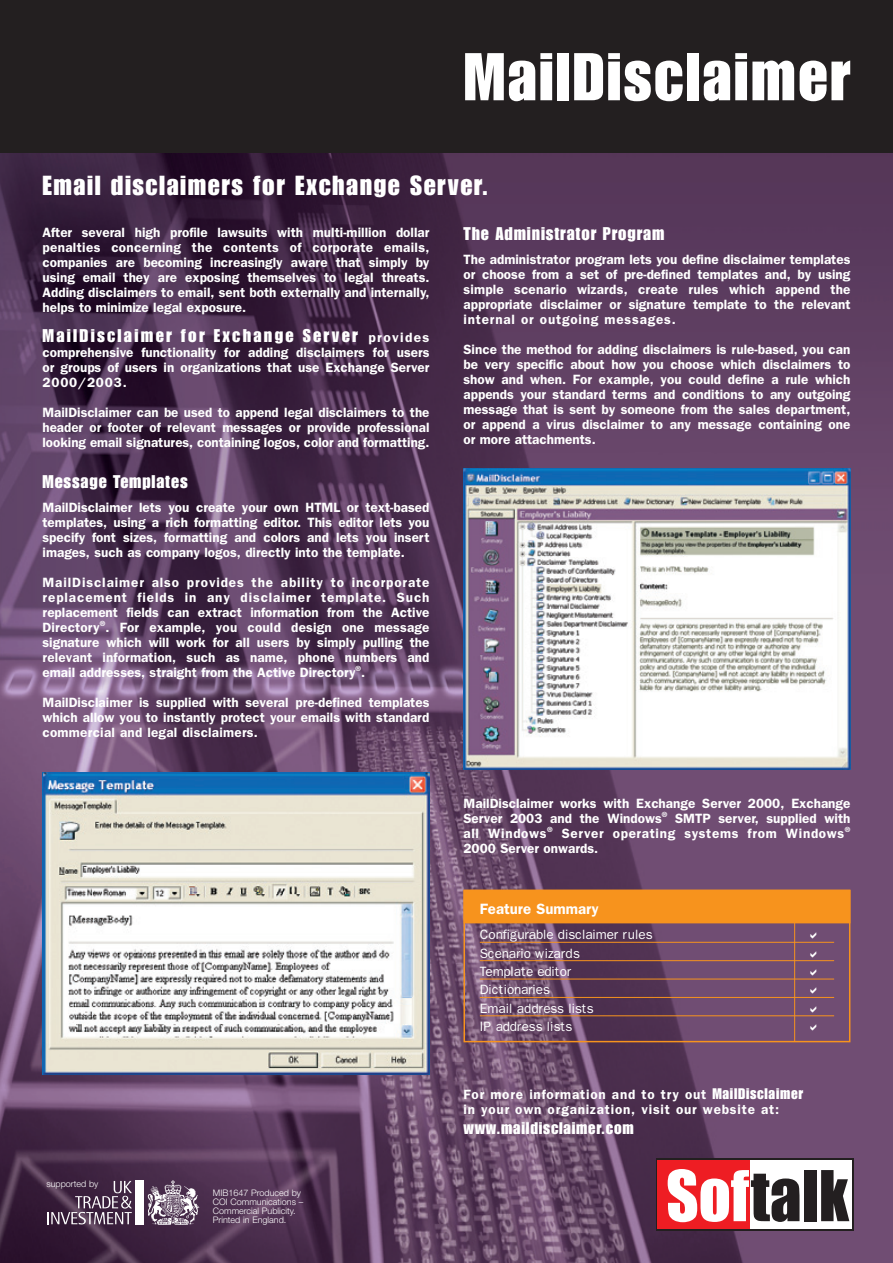
<style>
.page{position:relative;width:893px;height:1263px;background:#fff}
.page>*{position:absolute;margin:0;border:0;box-sizing:border-box;transform-origin:0 0}
.t1{font:66px "Impact";letter-spacing:.035em;color:#fff}
.t2{font:27px "Impact";letter-spacing:.06em;color:#fff}
.t3{font:18px "Impact";letter-spacing:.125em;color:#fff}
.t4{font:18px "Impact";letter-spacing:.05em;color:#fff}
.t5{font:16.5px "Impact";letter-spacing:.05em;color:#fff}
.t6{font:600 15px "Franklin Gothic";color:#fff}
.t7{font:600 13.5px/15px "Franklin Gothic";color:#fff;text-align:justify}
.t8{font:13.5px/18.5px "Franklin Gothic";letter-spacing:-.015em;color:#fff}
.t9{font:600 13.5px/15px "Franklin Gothic";letter-spacing:.06em;color:#fff}
.t10{font:300 9px/9px "Helvetica Neue";color:#fff}
.s1{font-family:"Franklin Gothic";font-weight:600;font-size:13.5px}
.s2{font-family:"Impact";font-weight:400;font-size:15px}
</style>
<div class="page">
<div style="left:0;top:0;width:893px;height:153px;background:#231f20"></div>
<img style="left:1px;top:153px;width:892px;height:1110px">
<div style="left:656px;top:1159px;width:197px;height:72px;background:linear-gradient(to right,#231f20,#231f20)"></div>
<div style="left:748px;top:1160px;width:104px;height:69px;background:#fff"></div>
<div style="left:658px;top:1160px;width:92px;height:69px;background:#ee1d23"></div>
<svg style="left:668px;top:1169px;width:131px;height:53px"></svg>
<div style="left:804px;top:1170px;width:13px;height:51px;background:#231f20"></div>
<svg style="left:821px;top:1170px;width:28px;height:51px"></svg>
<svg style="left:148px;top:1180px;width:51px;height:45px;background:#8b798c"></svg>
<div style="left:136px;top:1180px;width:8px;height:45px;background:#fff"></div>
<svg style="left:48px;top:1181px;width:84px;height:43px;background:#604a62"></svg>
<img style="left:43px;top:772px;width:386px;height:303px">
<img style="left:463px;top:468px;width:387px;height:302px">
<div style="left:464px;top:891px;width:386px;height:32px;background:#f7931d"></div>
<hr style="left:480px;top:942px;width:354px;height:1px;background:#f7931d">
<hr style="left:480px;top:960px;width:354px;height:1px;background:#f7931d">
<hr style="left:480px;top:978px;width:354px;height:1px;background:#f7931d">
<hr style="left:480px;top:997px;width:354px;height:1px;background:#f7931d">
<hr style="left:480px;top:1015px;width:354px;height:1px;background:#f7931d">
<div style="left:463px;top:889px;width:387px;height:153px;border:2px solid #f7931d"></div>
<hr style="left:794px;top:912px;width:1px;height:130px;background:#f7931d">
<svg style="left:811px;top:932px;width:5px;height:7px"></svg>
<svg style="left:811px;top:951px;width:5px;height:6px"></svg>
<svg style="left:811px;top:969px;width:5px;height:6px"></svg>
<svg style="left:811px;top:987px;width:5px;height:7px"></svg>
<svg style="left:811px;top:1006px;width:5px;height:6px"></svg>
<svg style="left:811px;top:1024px;width:5px;height:6px"></svg>
<p class="t1" style="left:464px;top:53px;width:388px">MailDisclaimer</p>
<p class="t2" style="left:43px;top:175px;width:447px">Email disclaimers for Exchange Server.</p>
<p class="t7" style="left:43px;top:226px;width:388px">After several high profile lawsuits with multi-million dollar penalties concerning the contents of corporate emails, companies are becoming increasingly aware that simply by using email they are exposing themselves to legal threats.<br>Adding disclaimers to email, sent both externally and internally, helps to minimize legal exposure.</p>
<p class="t3" style="left:43px;top:329px;width:388px">MailDisclaimer for Exchange Server <span class="s1">provides</span></p>
<p class="t7" style="left:43px;top:346px;width:388px">comprehensive functionality for adding disclaimers for users or groups of users in organizations that use Exchange Server 2000/2003.</p>
<p class="t7" style="left:43px;top:406px;width:388px">MailDisclaimer can be used to append legal disclaimers to the header or footer of relevant messages or provide professional looking email signatures, containing logos, color and formatting.</p>
<p class="t4" style="left:43px;top:475px;width:147px">Message Templates</p>
<p class="t7" style="left:43px;top:501px;width:388px">MailDisclaimer lets you create your own HTML or text-based templates, using a rich formatting editor. This editor lets you specify font sizes, formatting and colors and lets you insert images, such as company logos, directly into the template.</p>
<p class="t7" style="left:43px;top:576px;width:388px">MailDisclaimer also provides the ability to incorporate replacement fields in any disclaimer template. Such replacement fields can extract information from the Active Directory<sup>®</sup>. For example, you could design one message signature which will work for all users by simply pulling the relevant information, such as name, phone numbers and email addresses, straight from the Active Directory<sup>®</sup>.</p>
<p class="t7" style="left:43px;top:696px;width:388px">MailDisclaimer is supplied with several pre-defined templates which allow you to instantly protect your emails with standard commercial and legal disclaimers.</p>
<p class="t4" style="left:463px;top:227px;width:202px">The Administrator Program</p>
<p class="t7" style="left:463px;top:253px;width:388px">The administrator program lets you define disclaimer templates or choose from a set of pre-defined templates and, by using simple scenario wizards, create rules which append the appropriate disclaimer or signature template to the relevant internal or outgoing messages.</p>
<p class="t7" style="left:463px;top:343px;width:388px">Since the method for adding disclaimers is rule-based, you can be very specific about how you choose which disclaimers to show and when. For example, you could define a rule which appends your standard terms and conditions to any outgoing message that is sent by someone from the sales department, or append a virus disclaimer to any message containing one or more attachments.</p>
<p class="t7" style="left:463px;top:797px;width:388px">MailDisclaimer works with Exchange Server 2000, Exchange Server 2003 and the Windows<sup>®</sup> SMTP server, supplied with all Windows<sup>®</sup> Server operating systems from Windows<sup>® </sup>2000 Server onwards.</p>
<p class="t6" style="left:480px;top:904px;width:120px">Feature Summary</p>
<p class="t8" style="left:480px;top:926px;width:174px">Configurable disclaimer rules<br>Scenario wizards<br>Template editor<br>Dictionaries<br>Email address lists<br>IP address lists</p>
<p class="t10" style="left:46px;top:1180px;width:53px">supported by</p>
<p class="t10" style="left:213px;top:1189px;width:92px">MIB1647 Produced by<br>COI Communications –<br>Commercial Publicity.<br>Printed in England.</p>
<p class="t9" style="left:463px;top:1088px;width:341px">For more information and to try out <span class="s2">MailDisclaimer </span>in your own organization, visit our website at:</p>
<p class="t5" style="left:463px;top:1122px;width:172px">www.maildisclaimer.com</p>
</div>
